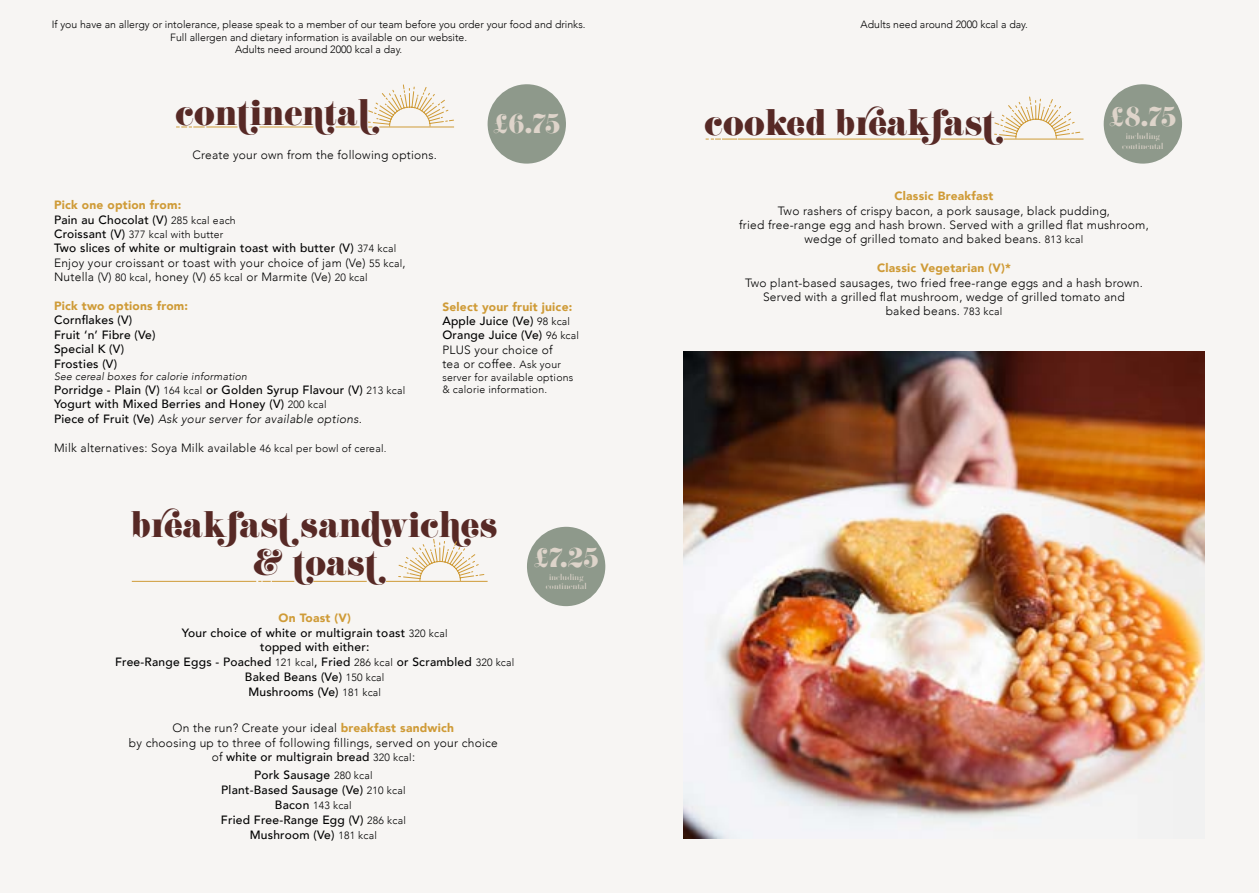
<style>
.page{position:relative;width:1259px;height:893px;background:#f7f5f3}
.page>*{position:absolute;margin:0;border:0;box-sizing:border-box;transform-origin:0 0}
.t1{font:32.4px/38.8px "Eloquent JF Pro";letter-spacing:.01em;color:#572925;text-align:center}
.t2{font:23.7px "Eloquent JF Pro";color:#ded4ca}
.t3{font:300 12px/14.4px "Avenir";letter-spacing:.02em;color:#000;text-align:center}
.t4{font:500 12px/14.4px "Avenir";letter-spacing:.02em;color:#000;text-align:center}
.t5{font:900 12px/14.4px "Avenir";letter-spacing:.02em;color:#cf9b37}
.t6{font:300 10.5px/12.6px "Avenir";color:#000;text-align:center}
.t7{font:300 10.5px/12.6px "Avenir";letter-spacing:.02em;color:#000}
.t8{font:italic 300 10.5px "Avenir";letter-spacing:.02em;color:#000}
.t9{font:9px/9.6px "Louvette Banner";letter-spacing:.02em;color:#ded4ca;text-align:center}
.s1{font-weight:500;color:#000}
.s2{font-weight:300;font-size:10.5px;color:#000}
.s3{font-weight:500;font-size:12px}
.s4{font-weight:500}
.s5{font-size:10.5px}
.s6{font-weight:300;font-size:10.5px}
.s7{font-weight:300;font-style:italic}
.s8{font-weight:900;color:#cf9b37}
.s9{font-weight:300}
</style>
<div class="page">
<hr style="left:259px;top:127px;width:54px;height:1px;background:#cf9b37">
<svg style="left:398px;top:539px;width:86px;height:42px"></svg>
<hr style="left:386px;top:581px;width:101px;height:1px;background:#cf9b37">
<hr style="left:313px;top:581px;width:54px;height:1px;background:#cf9b37">
<hr style="left:132px;top:581px;width:124px;height:1px;background:#cf9b37">
<div style="left:487px;top:84px;width:79px;height:80px;background:#8e998b;border-radius:50%"></div>
<div style="left:526px;top:526px;width:80px;height:80px;background:#8e998b;border-radius:50%"></div>
<div style="left:1103px;top:84px;width:79px;height:80px;background:#8e998b;border-radius:50%"></div>
<img style="left:683px;top:352px;width:522px;height:487px">
<svg style="left:176px;top:127px;width:29px;height:1px"></svg>
<hr style="left:206px;top:127px;width:31px;height:1px;background:#cf9b37">
<svg style="left:258px;top:581px;width:36px;height:1px"></svg>
<svg style="left:335px;top:127px;width:25px;height:1px"></svg>
<svg style="left:368px;top:84px;width:86px;height:44px"></svg>
<svg style="left:994px;top:96px;width:86px;height:43px"></svg>
<hr style="left:1004px;top:139px;width:79px;height:1px;background:#cf9b37">
<hr style="left:941px;top:139px;width:43px;height:1px;background:#cf9b37">
<svg style="left:705px;top:139px;width:32px;height:1px"></svg>
<hr style="left:738px;top:139px;width:182px;height:1px;background:#cf9b37">
<p class="t6" style="left:52px;top:18px;width:535px">If you have an allergy or intolerance, please speak to a member of our team before you order your food and drinks.<br>Full allergen and dietary information is available on our website.<br>Adults need around 2000 kcal a day.</p>
<h1 class="t1" style="left:175px;top:94px;width:196px">continental</h1>
<p class="t3" style="left:192px;top:147px;width:246px">Create your own from the following options.</p>
<h2 class="t2" style="left:493px;top:111px;width:68px">£6.75</h2>
<p class="t5" style="left:54px;top:197px;width:183px">Pick one option from:<br><span class="s1">Pain au Chocolat (V)</span> <span class="s2">285 kcal each</span></p>
<p class="t7" style="left:54px;top:228px;width:171px"><span class="s3">Croissant (V)</span> 377 kcal with butter</p>
<p class="t3" style="left:54px;top:241px;width:353px;text-align:left"><span class="s4">Two slices of white or multigrain toast with butter (V)</span> <span class="s5">374 kcal<br></span>Enjoy your croissant or toast with your choice of jam (Ve) <span class="s5">55 kcal</span>,<br>Nutella (V) <span class="s5">80 kcal</span>, honey (V) <span class="s5">65 kcal</span> or Marmite (Ve) <span class="s5">20 kcal</span></p>
<p class="t5" style="left:54px;top:298px;width:136px">Pick two options from:</p>
<p class="t4" style="left:54px;top:312px;width:103px;text-align:left">Cornflakes (V)<br>Fruit ‘n’ Fibre (Ve)<br>Special K (V)<br>Frosties (V)</p>
<p class="t8" style="left:54px;top:370px;width:195px">See cereal boxes for calorie information</p>
<p class="t4" style="left:54px;top:382px;width:353px;text-align:left">Porridge - Plain (V) <span class="s6">164 kcal</span> or Golden Syrup Flavour (V) <span class="s6">213 kcal<br></span>Yogurt with Mixed Berries and Honey (V) <span class="s6">200 kcal<br></span>Piece of Fruit (Ve) <span class="s7">Ask your server for available options.</span></p>
<p class="t3" style="left:54px;top:440px;width:334px">Milk alternatives: Soya Milk available <span class="s5">46 kcal per bowl of cereal.</span></p>
<p class="t4" style="left:442px;top:299px;width:138px;text-align:left"><span class="s8">Select your fruit juice:<br></span>Apple Juice (Ve) <span class="s6">98 kcal<br></span>Orange Juice (Ve) <span class="s6">96 kcal<br></span><span class="s9">PLUS your choice of<br>tea or coffee.</span> <span class="s6">Ask your</span></p>
<p class="t7" style="left:442px;top:371px;width:132px">server for available options &amp; calorie information.</p>
<h1 class="t1" style="left:132px;top:506px;width:368px">breakfast sandwiches &amp; toast</h1>
<p class="t4" style="left:115px;top:610px;width:401px"><span class="s8">On Toast (V)<br></span>Your choice of white or multigrain toast <span class="s6">320 kcal<br></span>topped with either:<br>Free-Range Eggs - Poached <span class="s6">121 kcal</span>, Fried <span class="s6">286 kcal</span> or Scrambled <span class="s6">320 kcal </span>Baked Beans (Ve) <span class="s6">150 kcal<br></span>Mushrooms (Ve) <span class="s6">181 kcal</span></p>
<p class="t3" style="left:129px;top:721px;width:370px">On the run? Create your ideal <span class="s8">breakfast sandwich<br></span>by choosing up to three of following fillings, served on your choice of <span class="s4">white or multigrain bread</span> <span class="s5">320 kcal</span>:</p>
<p class="t4" style="left:221px;top:767px;width:186px;line-height:15px">Pork Sausage <span class="s6">280 kcal<br></span>Plant-Based Sausage (Ve) <span class="s6">210 kcal</span></p>
<p class="t6" style="left:275px;top:799px;width:78px"><span class="s3">Bacon</span> 143 kcal</p>
<p class="t4" style="left:221px;top:812px;width:186px;line-height:15px">Fried Free-Range Egg (V) <span class="s6">286 kcal<br></span>Mushroom (Ve) <span class="s6">181 kcal</span></p>
<h2 class="t2" style="left:534px;top:545px;width:66px">£7.25</h2>
<p class="t9" style="left:546px;top:572px;width:42px">including continental</p>
<p class="t6" style="left:860px;top:18px;width:169px">Adults need around 2000 kcal a day.</p>
<h1 class="t1" style="left:704px;top:104px;width:292px">cooked breakfast</h1>
<h2 class="t2" style="left:1109px;top:104px;width:68px">£8.75</h2>
<p class="t9" style="left:1122px;top:131px;width:42px">including continental</p>
<p class="t5" style="left:894px;top:189px;width:100px">Classic Breakfast</p>
<p class="t3" style="left:739px;top:203px;width:411px">Two rashers of crispy bacon, a pork sausage, black pudding,<br>fried free-range egg and hash brown. Served with a grilled flat mushroom, wedge of grilled tomato and baked beans. <span class="s5">813 kcal</span></p>
<p class="t5" style="left:877px;top:261px;width:135px">Classic Vegetarian (V)*</p>
<p class="t3" style="left:745px;top:275px;width:399px">Two plant-based sausages, two fried free-range eggs and a hash brown.<br>Served with a grilled flat mushroom, wedge of grilled tomato and baked beans. <span class="s5">783 kcal</span></p>
</div>
